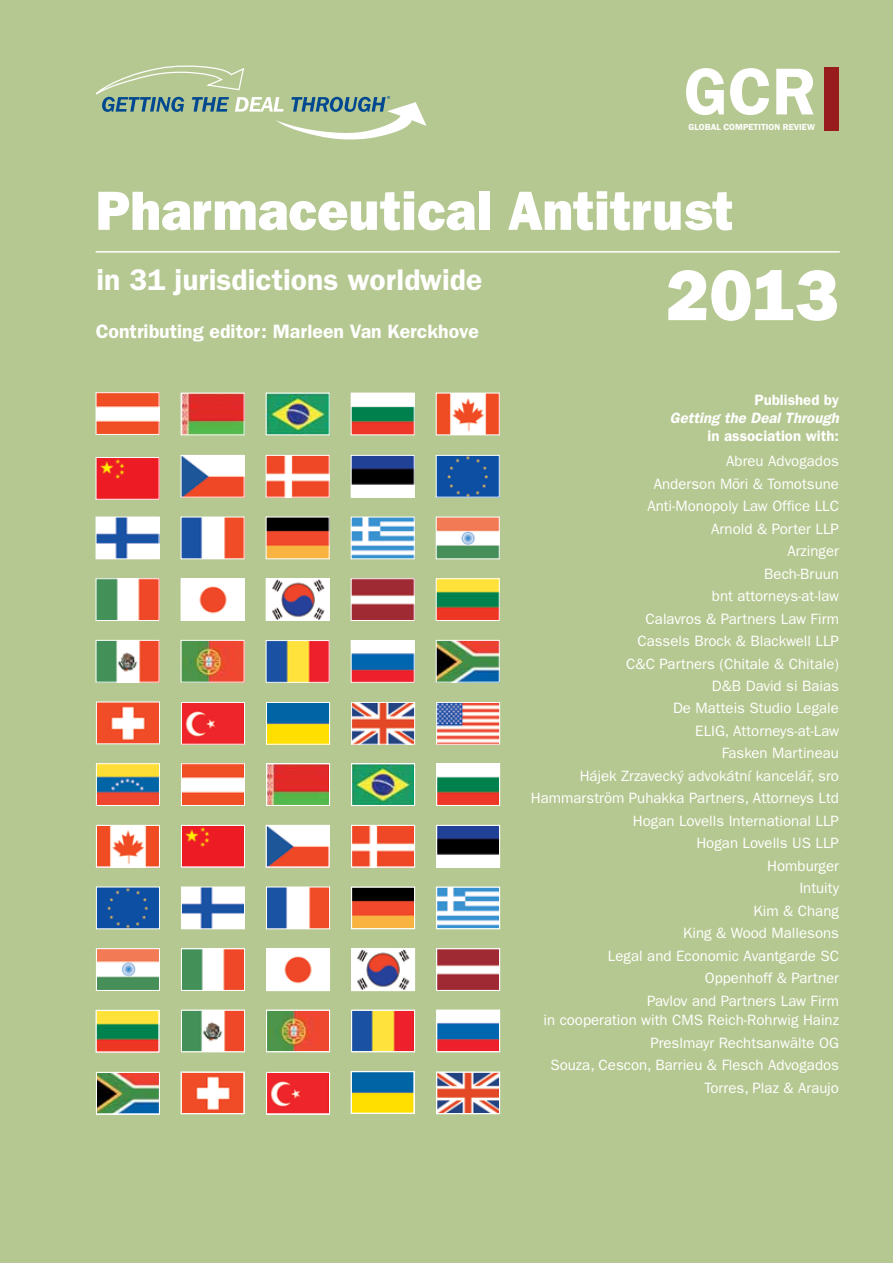
<style>
.page{position:relative;width:893px;height:1263px;background:#b6c891}
.page>*{position:absolute;margin:0;border:0;box-sizing:border-box;transform-origin:0 0}
.t1{font:800 72px "Franklin Gothic";color:#fff}
.t2{font:600 66.6px "Franklin Gothic";color:#fff}
.t3{font:800 55.5px "Franklin Gothic";color:#fff;scale:.95 1}
.t4{font:600 30px "Franklin Gothic";color:#fff}
.t5{font:600 19.5px "Franklin Gothic";color:#fff}
.t6{font:15px/22.5px "Franklin Gothic";color:#fff;text-align:right}
.t7{font:600 15px "Franklin Gothic";color:#fff}
.t8{font:italic 600 15px "Franklin Gothic";color:#fff}
.t9{font:600 8.85px "Franklin Gothic";color:#fff}
.t10{font:7.35px "Franklin Gothic";color:#004990}
</style>
<div class="page">
<img style="left:98px;top:519px;width:59px;height:38px">
<div style="left:96px;top:517px;width:63px;height:42px;border:1px solid #fff"></div>
<img style="left:353px;top:457px;width:60px;height:38px">
<div style="left:351px;top:455px;width:64px;height:42px;border:1px solid #fff"></div>
<img style="left:98px;top:459px;width:59px;height:39px">
<div style="left:96px;top:457px;width:63px;height:43px;border:1px solid #fff"></div>
<img style="left:268px;top:457px;width:60px;height:38px">
<div style="left:266px;top:455px;width:64px;height:42px;border:1px solid #fff"></div>
<img style="left:98px;top:580px;width:59px;height:39px">
<div style="left:96px;top:578px;width:63px;height:43px;border:1px solid #fff"></div>
<img style="left:438px;top:519px;width:60px;height:38px">
<div style="left:436px;top:517px;width:64px;height:42px;border:1px solid #fff"></div>
<img style="left:183px;top:519px;width:59px;height:38px">
<div style="left:181px;top:517px;width:63px;height:42px;border:1px solid #fff"></div>
<img style="left:268px;top:395px;width:60px;height:38px">
<img style="left:353px;top:395px;width:60px;height:38px">
<div style="left:351px;top:393px;width:64px;height:42px;border:1px solid #fff"></div>
<img style="left:98px;top:394px;width:59px;height:39px">
<div style="left:96px;top:392px;width:63px;height:43px;border:1px solid #fff"></div>
<img style="left:183px;top:395px;width:59px;height:38px">
<img style="left:438px;top:395px;width:60px;height:38px">
<div style="left:436px;top:393px;width:64px;height:42px;border:1px solid #fff"></div>
<img style="left:183px;top:457px;width:59px;height:38px">
<div style="left:181px;top:455px;width:63px;height:42px;border:1px solid #fff"></div>
<img style="left:268px;top:519px;width:60px;height:38px">
<img style="left:438px;top:457px;width:60px;height:38px">
<div style="left:436px;top:455px;width:64px;height:42px;border:1px solid #fff"></div>
<svg style="left:96px;top:65px;width:331px;height:74px"></svg>
<img style="left:183px;top:580px;width:59px;height:39px">
<div style="left:181px;top:578px;width:63px;height:43px;border:1px solid #fff"></div>
<img style="left:353px;top:642px;width:60px;height:39px">
<div style="left:351px;top:640px;width:64px;height:43px;border:1px solid #fff"></div>
<img style="left:268px;top:642px;width:60px;height:39px">
<div style="left:266px;top:640px;width:64px;height:43px;border:1px solid #fff"></div>
<img style="left:438px;top:642px;width:60px;height:38px">
<div style="left:436px;top:640px;width:64px;height:42px;border:1px solid #fff"></div>
<img style="left:183px;top:642px;width:59px;height:38px">
<div style="left:181px;top:640px;width:63px;height:42px;border:1px solid #fff"></div>
<img style="left:98px;top:642px;width:59px;height:38px">
<div style="left:96px;top:640px;width:63px;height:42px;border:1px solid #fff"></div>
<img style="left:268px;top:580px;width:60px;height:39px">
<div style="left:266px;top:578px;width:64px;height:43px;border:1px solid #fff"></div>
<img style="left:353px;top:580px;width:60px;height:39px">
<div style="left:351px;top:578px;width:64px;height:43px;border:1px solid #fff"></div>
<img style="left:353px;top:519px;width:60px;height:38px">
<div style="left:351px;top:517px;width:64px;height:42px;border:1px solid #fff"></div>
<img style="left:438px;top:580px;width:60px;height:39px">
<div style="left:436px;top:578px;width:64px;height:43px;border:1px solid #fff"></div>
<img style="left:98px;top:827px;width:59px;height:38px">
<div style="left:96px;top:825px;width:64px;height:42px;border:1px solid #fff"></div>
<img style="left:354px;top:766px;width:59px;height:37px">
<div style="left:351px;top:763px;width:64px;height:43px;border:1px solid #fff"></div>
<img style="left:98px;top:765px;width:60px;height:39px">
<div style="left:96px;top:763px;width:64px;height:43px;border:1px solid #fff"></div>
<img style="left:268px;top:766px;width:60px;height:37px">
<div style="left:266px;top:763px;width:64px;height:43px;border:1px solid #fff"></div>
<img style="left:98px;top:889px;width:60px;height:38px">
<div style="left:96px;top:887px;width:64px;height:42px;border:1px solid #fff"></div>
<img style="left:439px;top:827px;width:59px;height:38px">
<div style="left:436px;top:825px;width:64px;height:42px;border:1px solid #fff"></div>
<img style="left:183px;top:827px;width:59px;height:38px">
<div style="left:181px;top:825px;width:64px;height:42px;border:1px solid #fff"></div>
<img style="left:268px;top:704px;width:60px;height:39px">
<div style="left:266px;top:702px;width:64px;height:43px;border:1px solid #fff"></div>
<img style="left:353px;top:704px;width:60px;height:39px">
<div style="left:351px;top:702px;width:64px;height:43px;border:1px solid #fff"></div>
<img style="left:98px;top:704px;width:60px;height:38px">
<div style="left:96px;top:702px;width:64px;height:42px;border:1px solid #fff"></div>
<img style="left:183px;top:704px;width:60px;height:39px">
<div style="left:181px;top:702px;width:64px;height:43px;border:1px solid #fff"></div>
<img style="left:438px;top:704px;width:60px;height:39px">
<div style="left:436px;top:702px;width:64px;height:43px;border:1px solid #fff"></div>
<img style="left:183px;top:765px;width:60px;height:39px">
<div style="left:181px;top:763px;width:64px;height:43px;border:1px solid #fff"></div>
<img style="left:268px;top:827px;width:59px;height:38px">
<div style="left:266px;top:825px;width:64px;height:42px;border:1px solid #fff"></div>
<img style="left:439px;top:766px;width:59px;height:37px">
<div style="left:437px;top:764px;width:63px;height:41px;border:1px solid #fff"></div>
<div style="left:436px;top:763px;width:64px;height:43px;border:1px solid #fff"></div>
<img style="left:183px;top:889px;width:60px;height:38px">
<div style="left:181px;top:887px;width:64px;height:42px;border:1px solid #fff"></div>
<img style="left:354px;top:951px;width:59px;height:38px">
<div style="left:352px;top:949px;width:63px;height:42px;border:1px solid #fff"></div>
<div style="left:351px;top:948px;width:64px;height:43px;border:1px solid #fff"></div>
<img style="left:268px;top:951px;width:60px;height:38px">
<div style="left:266px;top:949px;width:64px;height:42px;border:1px solid #fff"></div>
<div style="left:266px;top:948px;width:64px;height:43px;border:1px solid #fff"></div>
<img style="left:439px;top:951px;width:59px;height:37px">
<div style="left:436px;top:948px;width:64px;height:43px;border:1px solid #fff"></div>
<img style="left:183px;top:951px;width:59px;height:37px">
<div style="left:181px;top:949px;width:63px;height:41px;border:1px solid #fff"></div>
<div style="left:181px;top:948px;width:64px;height:43px;border:1px solid #fff"></div>
<svg style="left:98px;top:950px;width:60px;height:39px;background:#bbb095"></svg>
<div style="left:96px;top:948px;width:64px;height:43px;border:1px solid #fff"></div>
<img style="left:268px;top:889px;width:60px;height:38px">
<div style="left:266px;top:887px;width:64px;height:42px;border:1px solid #fff"></div>
<img style="left:354px;top:889px;width:59px;height:38px">
<div style="left:351px;top:887px;width:64px;height:42px;border:1px solid #fff"></div>
<img style="left:354px;top:827px;width:59px;height:38px">
<div style="left:351px;top:825px;width:64px;height:42px;border:1px solid #fff"></div>
<img style="left:439px;top:889px;width:59px;height:38px">
<div style="left:436px;top:887px;width:64px;height:42px;border:1px solid #fff"></div>
<img style="left:353px;top:1073px;width:59px;height:38px">
<div style="left:351px;top:1071px;width:64px;height:43px;border:1px solid #fff"></div>
<img style="left:98px;top:1074px;width:59px;height:38px">
<div style="left:96px;top:1072px;width:64px;height:42px;border:1px solid #fff"></div>
<img style="left:268px;top:1074px;width:60px;height:38px">
<div style="left:266px;top:1072px;width:64px;height:42px;border:1px solid #fff"></div>
<img style="left:268px;top:1012px;width:60px;height:38px">
<div style="left:266px;top:1010px;width:64px;height:42px;border:1px solid #fff"></div>
<img style="left:354px;top:1012px;width:59px;height:38px">
<div style="left:351px;top:1010px;width:64px;height:42px;border:1px solid #fff"></div>
<img style="left:98px;top:1012px;width:59px;height:38px">
<div style="left:96px;top:1010px;width:63px;height:42px;border:1px solid #fff"></div>
<img style="left:183px;top:1012px;width:59px;height:38px">
<div style="left:181px;top:1010px;width:64px;height:42px;border:1px solid #fff"></div>
<img style="left:439px;top:1012px;width:59px;height:38px">
<div style="left:436px;top:1010px;width:64px;height:42px;border:1px solid #fff"></div>
<img style="left:183px;top:1074px;width:59px;height:38px">
<div style="left:181px;top:1071px;width:63px;height:43px;border:1px solid #fff"></div>
<img style="left:439px;top:1074px;width:59px;height:38px">
<div style="left:437px;top:1072px;width:63px;height:42px;border:1px solid #fff"></div>
<div style="left:436px;top:1071px;width:64px;height:43px;border:1px solid #fff"></div>
<div style="left:824px;top:67px;width:14px;height:63px;background:#981b1e"></div>
<hr style="left:96px;top:251px;width:744px;height:2px;background:#fff">
<p class="t10" style="left:387px;top:94px;width:7px">®</p>
<h2 class="t2" style="left:684px;top:52px;width:133px">GCR</h2>
<p class="t9" style="left:689px;top:122px;width:128px">GLOBAL COMPETITION REVIEW</p>
<h3 class="t3" style="left:96px;top:178px;width:673px">Pharmaceutical Antitrust</h3>
<h3 class="t4" style="left:97px;top:262px;width:387px">in 31 jurisdictions worldwide</h3>
<h3 class="t5" style="left:96px;top:320px;width:385px">Contributing editor: Marleen Van Kerckhove</h3>
<h1 class="t1" style="left:666px;top:253px;width:174px">2013</h1>
<p class="t7" style="left:754px;top:391px;width:86px">Published by</p>
<p class="t8" style="left:670px;top:409px;width:171px">Getting the Deal Through</p>
<p class="t7" style="left:708px;top:427px;width:133px">in association with:</p>
<p class="t6" style="left:531px;top:450px;width:310px">Abreu Advogados<br>Anderson Mo¯ri &amp; Tomotsune<br>Anti-Monopoly Law Office LLC<br>Arnold &amp; Porter LLP<br>Arzinger<br>Bech-Bruun<br>bnt attorneys-at-law<br>Calavros &amp; Partners Law Firm<br>Cassels Brock &amp; Blackwell LLP<br>C&amp;C Partners (Chitale &amp; Chitale)<br>D&amp;B David si Baias<br>De Matteis Studio Legale<br>ELIG, Attorneys-at-Law<br>Fasken Martineau<br>Hájek Zrzavecký advokátní kanceláˇr, sro<br>Hammarström Puhakka Partners, Attorneys Ltd<br>Hogan Lovells International LLP<br>Hogan Lovells US LLP<br>Homburger<br>Intuity<br>Kim &amp; Chang<br>King &amp; Wood Mallesons<br>Legal and Economic Avantgarde SC<br>Oppenhoff &amp; Partner<br>Pavlov and Partners Law Firm</p>
<p class="t6" style="left:543px;top:1009px;width:297px">in cooperation with CMS Reich-Rohrwig Hainz Preslmayr Rechtsanwälte OG<br>Souza, Cescon, Barrieu &amp; Flesch Advogados Torres, Plaz &amp; Araujo</p>
</div>
